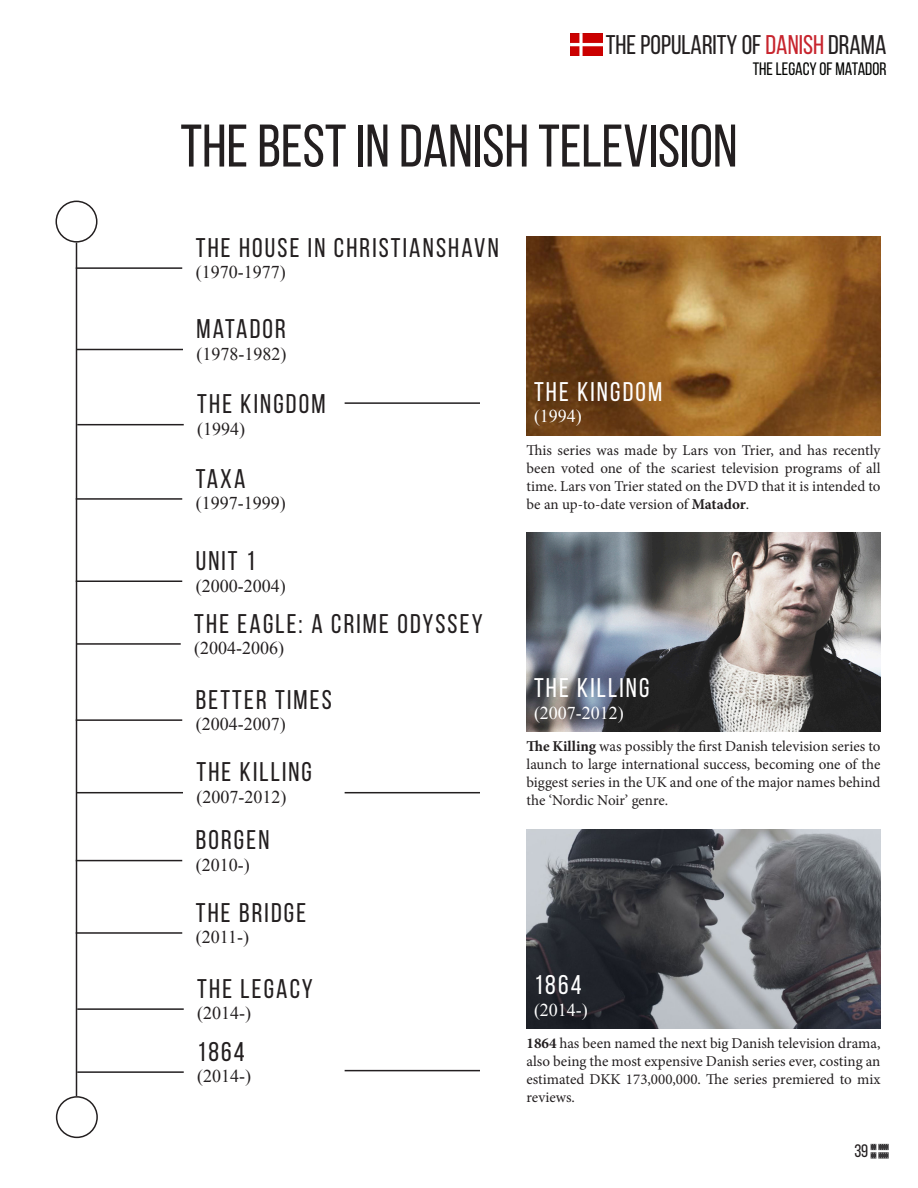
<style>
.page{position:relative;width:918px;height:1188px;background:#fff}
.page>*{position:absolute;margin:0;border:0;box-sizing:border-box;transform-origin:0 0}
.t1{font:60px "Bebas Neue";color:#231f20}
.t2{font:27px "Bebas Neue";letter-spacing:.08em;color:#231f20}
.t3{font:27px "Bebas Neue";color:#231f20}
.t4{font:27px "Bebas Neue";letter-spacing:.08em;color:#fff}
.t5{font:18px "Times New Roman";color:#231f20}
.t6{font:18px "Times New Roman";color:#fff}
.t7{font:18px "Bebas Neue";color:#040503}
.t8{font:18px "Bebas Neue";color:#231f20}
.t9{font:15px/18px "Minion Pro";color:#231f20;text-align:justify}
.s1{color:#c7242d}
.s2{font-weight:700}
</style>
<div class="page">
<img style="left:870px;top:1144px;width:19px;height:14px">
<img style="left:570px;top:34px;width:33px;height:21px">
<hr style="left:76px;top:243px;width:1px;height:853px;background:#231f20">
<div style="left:56px;top:1096px;width:42px;height:42px;border:2px solid #231f20;border-radius:50%"></div>
<div style="left:56px;top:201px;width:42px;height:42px;border:2px solid #231f20;border-radius:50%"></div>
<hr style="left:76px;top:349px;width:107px;height:1px;background:#231f20">
<hr style="left:76px;top:932px;width:106px;height:2px;background:#231f20">
<hr style="left:77px;top:1008px;width:107px;height:2px;background:#231f20">
<hr style="left:76px;top:792px;width:107px;height:1px;background:#231f20">
<hr style="left:77px;top:1071px;width:107px;height:2px;background:#231f20">
<hr style="left:76px;top:860px;width:106px;height:1px;background:#231f20">
<hr style="left:76px;top:580px;width:106px;height:2px;background:#231f20">
<hr style="left:76px;top:267px;width:106px;height:2px;background:#231f20">
<hr style="left:77px;top:424px;width:107px;height:1px;background:#231f20">
<hr style="left:76px;top:498px;width:106px;height:2px;background:#231f20">
<hr style="left:76px;top:643px;width:105px;height:2px;background:#231f20">
<hr style="left:76px;top:719px;width:106px;height:2px;background:#231f20">
<img style="left:526px;top:237px;width:354px;height:199px">
<hr style="left:345px;top:402px;width:135px;height:2px;background:#231f20">
<img style="left:526px;top:533px;width:354px;height:199px">
<img style="left:526px;top:830px;width:354px;height:199px">
<hr style="left:345px;top:792px;width:135px;height:1px;background:#231f20">
<hr style="left:345px;top:1070px;width:135px;height:1px;background:#231f20">
<p class="t3" style="left:606px;top:30px;width:282px">THE POPULARITY OF <span class="s1">DANISH</span> DRAMA</p>
<p class="t7" style="left:753px;top:59px;width:135px">THE LEGACY OF MATADOR</p>
<p class="t1" style="left:180px;top:113px;width:559px">THE BEST IN DANISH TELEVISION</p>
<p class="t2" style="left:196px;top:233px;width:305px">THE HOUSE IN CHRISTIANSHAVN</p>
<p class="t5" style="left:196px;top:260px;width:91px">(1970-1977)</p>
<p class="t2" style="left:196px;top:314px;width:91px">MATADOR</p>
<p class="t5" style="left:196px;top:342px;width:91px">(1978-1982)</p>
<p class="t2" style="left:197px;top:389px;width:130px">THE KINGDOM</p>
<p class="t5" style="left:197px;top:417px;width:49px">(1994)</p>
<p class="t2" style="left:196px;top:464px;width:51px">TAXA</p>
<p class="t5" style="left:196px;top:491px;width:91px">(1997-1999)</p>
<p class="t2" style="left:196px;top:546px;width:61px">UNIT 1</p>
<p class="t5" style="left:196px;top:573px;width:91px">(2000-2004)</p>
<p class="t2" style="left:194px;top:609px;width:290px">THE EAGLE: A CRIME ODYSSEY</p>
<p class="t5" style="left:194px;top:636px;width:91px">(2004-2006)</p>
<p class="t2" style="left:196px;top:685px;width:137px">BETTER TIMES</p>
<p class="t5" style="left:196px;top:712px;width:91px">(2004-2007)</p>
<p class="t2" style="left:196px;top:758px;width:117px">THE KILLING</p>
<p class="t5" style="left:196px;top:785px;width:91px">(2007-2012)</p>
<p class="t2" style="left:196px;top:825px;width:75px">BORGEN</p>
<p class="t5" style="left:196px;top:853px;width:55px">(2010-)</p>
<p class="t2" style="left:196px;top:898px;width:112px">THE BRIDGE</p>
<p class="t5" style="left:196px;top:925px;width:55px">(2011-)</p>
<p class="t2" style="left:197px;top:974px;width:117px">THE LEGACY</p>
<p class="t5" style="left:197px;top:1001px;width:55px">(2014-)</p>
<p class="t2" style="left:197px;top:1037px;width:49px">1864</p>
<p class="t5" style="left:197px;top:1064px;width:55px">(2014-)</p>
<p class="t4" style="left:534px;top:377px;width:130px">THE KINGDOM</p>
<p class="t6" style="left:534px;top:404px;width:49px">(1994)</p>
<p class="t9" style="left:526px;top:441px;width:356px">This series was made by Lars von Trier, and has recently been voted one of the scariest television programs of all time. Lars von Trier stated on the DVD that it is intended to be an up-to-date version of <span class="s2">Matador</span>.</p>
<p class="t4" style="left:534px;top:673px;width:117px">THE KILLING</p>
<p class="t6" style="left:534px;top:700px;width:91px">(2007-2012)</p>
<p class="t9" style="left:526px;top:737px;width:356px"><span class="s2">The Killing</span> was possibly the first Danish television series to launch to large international success, becoming one of the biggest series in the UK and one of the major names behind the ‘Nordic Noir’ genre.</p>
<p class="t4" style="left:534px;top:970px;width:49px">1864</p>
<p class="t6" style="left:534px;top:997px;width:55px">(2014-)</p>
<p class="t9" style="left:526px;top:1034px;width:355px"><span class="s2">1864</span> has been named the next big Danish television drama, also being the most expensive Danish series ever, costing an estimated DKK 173,000,000. The series premiered to mix reviews.</p>
<p class="t8" style="left:854px;top:1141px;width:15px">39</p>
</div>
